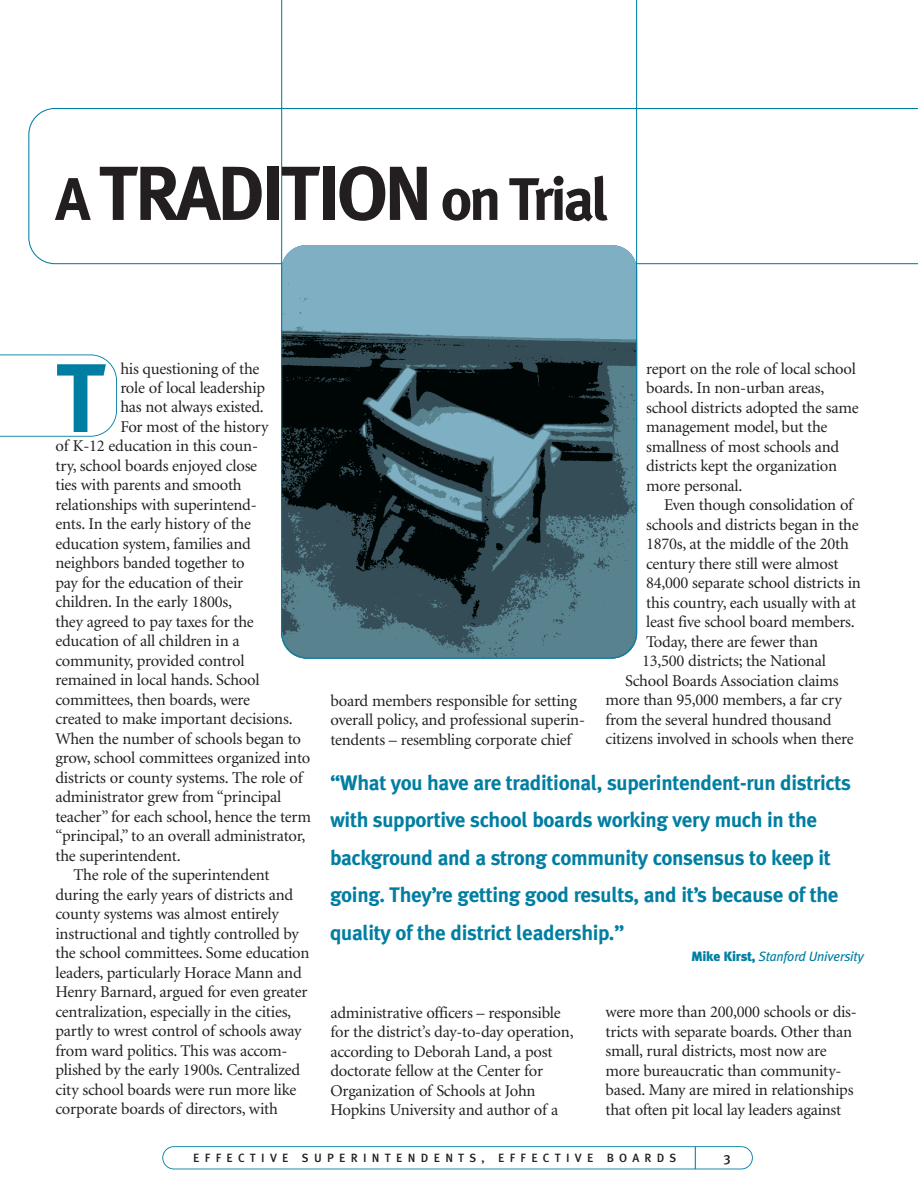
<style>
.page{position:relative;width:918px;height:1188px;background:#fff}
.page>*{position:absolute;margin:0;border:0;box-sizing:border-box;transform-origin:0 0}
.t1{font:700 97.5px "Meta Plus";color:#007ea2}
.t2{font:700 76.5px "Meta Plus";letter-spacing:-.055em;color:#231f20}
.t3{font:700 21px/37.5px "Meta Plus";letter-spacing:-.015em;color:#007ea2}
.t4{font:16.5px/19.5px "Minion";letter-spacing:-.015em;color:#231f20}
.t5{font:italic 13.5px "Meta Plus";letter-spacing:-.015em;color:#007ea2}
.t6{font:500 13.5px "Meta Plus";color:#231f20}
.t7{font:500 12px "Meta Plus";letter-spacing:.435em;color:#231f20}
.s1{font-size:60px}
.s2{font-weight:900;font-style:normal}
</style>
<div class="page">
<svg style="left:162px;top:1146px;width:591px;height:23px"></svg>
<svg style="left:0;top:354px;width:117px;height:83px"></svg>
<svg style="left:28px;top:108px;width:890px;height:156px"></svg>
<svg style="left:281px;top:0;width:356px;height:659px"></svg>
<h2 class="t2" style="left:56px;top:167px;width:555px"><span class="s1">A</span> TRADITION <span class="s1">on Trial</span></h2>
<h1 class="t1" style="left:56px;top:365px;width:52px">T</h1>
<p class="t4" style="left:120px;top:360px;width:141px">his questioning of the</p>
<p class="t4" style="left:120px;top:379px;width:146px">role of local leadership</p>
<p class="t4" style="left:120px;top:399px;width:145px">has not always existed.</p>
<p class="t4" style="left:120px;top:418px;width:150px">For most of the history</p>
<p class="t4" style="left:56px;top:438px;width:204px">of K-12 education in this coun-</p>
<p class="t4" style="left:56px;top:457px;width:203px">try, school boards enjoyed close</p>
<p class="t4" style="left:56px;top:477px;width:188px">ties with parents and smooth</p>
<p class="t4" style="left:56px;top:496px;width:203px">relationships with superintend-</p>
<p class="t4" style="left:56px;top:516px;width:197px">ents. In the early history of the</p>
<p class="t4" style="left:56px;top:535px;width:197px">education system, families and</p>
<p class="t4" style="left:56px;top:555px;width:191px">neighbors banded together to</p>
<p class="t4" style="left:56px;top:574px;width:189px">pay for the education of their</p>
<p class="t4" style="left:56px;top:594px;width:178px">children. In the early 1800s,</p>
<p class="t4" style="left:56px;top:613px;width:200px">they agreed to pay taxes for the</p>
<p class="t4" style="left:56px;top:633px;width:186px">education of all children in a</p>
<p class="t4" style="left:56px;top:652px;width:191px">community, provided control</p>
<p class="t4" style="left:56px;top:672px;width:206px">remained in local hands. School</p>
<p class="t4" style="left:56px;top:691px;width:196px">committees, then boards, were</p>
<p class="t4" style="left:56px;top:711px;width:239px">created to make important decisions.</p>
<p class="t4" style="left:56px;top:730px;width:247px">When the number of schools began to</p>
<p class="t4" style="left:56px;top:750px;width:256px">grow, school committees organized into</p>
<p class="t4" style="left:56px;top:769px;width:249px">districts or county systems. The role of</p>
<p class="t4" style="left:56px;top:789px;width:227px">administrator grew from “principal</p>
<p class="t4" style="left:56px;top:808px;width:257px">teacher” for each school, hence the term</p>
<p class="t4" style="left:56px;top:828px;width:252px">“principal,” to an overall administrator,</p>
<p class="t4" style="left:56px;top:847px;width:127px">the superintendent.</p>
<p class="t4" style="left:74px;top:867px;width:198px">The role of the superintendent</p>
<p class="t4" style="left:56px;top:886px;width:239px">during the early years of districts and</p>
<p class="t4" style="left:56px;top:906px;width:225px">county systems was almost entirely</p>
<p class="t4" style="left:56px;top:925px;width:245px">instructional and tightly controlled by</p>
<p class="t4" style="left:56px;top:945px;width:256px">the school committees. Some education</p>
<p class="t4" style="left:56px;top:964px;width:248px">leaders, particularly Horace Mann and</p>
<p class="t4" style="left:56px;top:984px;width:253px">Henry Barnard, argued for even greater</p>
<p class="t4" style="left:56px;top:1003px;width:237px">centralization, especially in the cities,</p>
<p class="t4" style="left:56px;top:1023px;width:248px">partly to wrest control of schools away</p>
<p class="t4" style="left:56px;top:1042px;width:234px">from ward politics. This was accom-</p>
<p class="t4" style="left:56px;top:1062px;width:246px">plished by the early 1900s. Centralized</p>
<p class="t4" style="left:56px;top:1081px;width:242px">city school boards were run more like</p>
<p class="t4" style="left:56px;top:1101px;width:224px">corporate boards of directors, with</p>
<p class="t4" style="left:331px;top:692px;width:256px">board members responsible for setting overall policy, and professional superin&shy;tendents – resembling corporate chief</p>
<p class="t4" style="left:646px;top:360px;width:214px">report on the role of local school boards. In non-urban areas, school districts adopted the same management model, but the smallness of most schools and districts kept the organization more personal.</p>
<p class="t4" style="left:664px;top:497px;width:191px">Even though consolidation of</p>
<p class="t4" style="left:646px;top:516px;width:214px">schools and districts began in the</p>
<p class="t4" style="left:646px;top:536px;width:204px">1870s, at the middle of the 20th</p>
<p class="t4" style="left:646px;top:555px;width:194px">century there still were almost</p>
<p class="t4" style="left:646px;top:575px;width:216px">84,000 separate school districts in</p>
<p class="t4" style="left:646px;top:594px;width:212px">this country, each usually with at</p>
<p class="t4" style="left:646px;top:614px;width:210px">least five school board members.</p>
<p class="t4" style="left:646px;top:633px;width:173px">Today, there are fewer than</p>
<p class="t4" style="left:642px;top:653px;width:185px">13,500 districts; the National</p>
<p class="t4" style="left:625px;top:672px;width:215px">School Boards Association claims</p>
<p class="t4" style="left:606px;top:692px;width:238px">more than 95,000 members, a far cry</p>
<p class="t4" style="left:606px;top:711px;width:228px">from the several hundred thousand</p>
<p class="t4" style="left:606px;top:731px;width:250px">citizens involved in schools when there</p>
<p class="t3" style="left:330px;top:766px;width:523px">“What you have are traditional, superintendent-run districts with supportive school boards working very much in the background and a strong community consensus to keep it going. They’re getting good results, and it’s because of the quality of the district leadership.”</p>
<p class="t5" style="left:691px;top:951px;width:174px"><span class="s2">Mike Kirst,</span> Stanford University</p>
<p class="t4" style="left:331px;top:1004px;width:245px">administrative officers – responsible for the district’s day-to-day operation, according to Deborah Land, a post doctorate fellow at the Center for Organization of Schools at John Hopkins University and author of a</p>
<p class="t4" style="left:606px;top:1004px;width:253px">were more than 200,000 schools or dis&shy;tricts with separate boards. Other than small, rural districts, most now are more bureaucratic than community&shy;based. Many are mired in relationships that often pit local lay leaders against</p>
<p class="t7" style="left:193px;top:1153px;width:485px">EFFECTIVE SUPERINTENDENTS, EFFECTIVE BOARDS</p>
<p class="t6" style="left:724px;top:1152px;width:9px">3</p>
</div>
